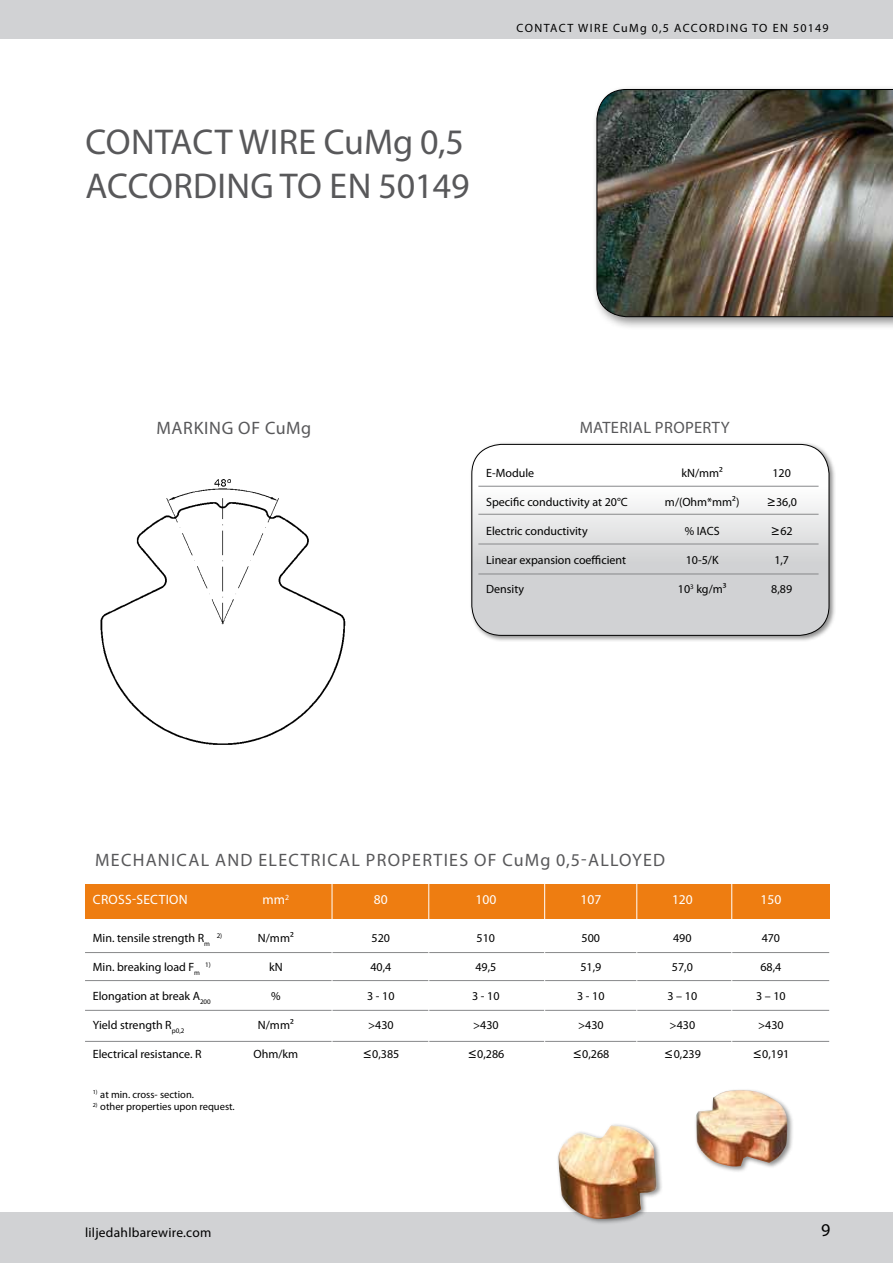
<style>
.page{position:relative;width:893px;height:1263px;background:#fff}
.page>*{position:absolute;margin:0;border:0;box-sizing:border-box;transform-origin:0 0}
.t1{font:36px/43.2px "Myriad Pro";color:#58585a}
.t2{font:18px "Myriad Pro";letter-spacing:.065em;color:#58585a}
.t3{font:18px "Myriad Pro";color:#000}
.t4{font:16.5px "Myriad Pro";color:#58585a}
.t5{font:13.5px "Myriad Pro";color:#fff}
.t6{font:13.5px "Myriad Pro";letter-spacing:.02em;color:#000}
.t7{font:12px "Myriad Pro";color:#000}
.t8{font:12px "Myriad Pro";letter-spacing:.11em;color:#000}
.t9{font:10.5px "Myriad Pro";color:#000}
.t10{font:7.05px "Myriad Pro";color:#000}
.s1{font-family:"Verdana"}
</style>
<div class="page">
<div style="left:0;top:1212px;width:893px;height:51px;background:#d1d2d4"></div>
<div style="left:0;top:0;width:893px;height:39px;background:#d1d2d4"></div>
<div style="left:469px;top:442px;width:367px;height:200px;background:#000;opacity:.45"></div>
<svg style="left:472px;top:444px;width:357px;height:191px"></svg>
<div style="left:472px;top:444px;width:357px;height:191px;border:1px solid #000;border-radius:30px"></div>
<div style="left:85px;top:884px;width:744px;height:34px;background:#ee7d11"></div>
<hr style="left:85px;top:952px;width:744px;height:1px;background:#87888a">
<hr style="left:478px;top:486px;width:341px;height:1px;background:#87888a">
<hr style="left:85px;top:980px;width:744px;height:1px;background:#87888a">
<hr style="left:478px;top:514px;width:341px;height:1px;background:#87888a">
<hr style="left:85px;top:1010px;width:744px;height:1px;background:#87888a">
<hr style="left:478px;top:544px;width:341px;height:1px;background:#87888a">
<hr style="left:85px;top:1041px;width:744px;height:1px;background:#87888a">
<hr style="left:478px;top:574px;width:341px;height:1px;background:#87888a">
<hr style="left:332px;top:878px;width:1px;height:198px;background:#fff">
<hr style="left:428px;top:878px;width:1px;height:198px;background:#fff">
<hr style="left:731px;top:878px;width:1px;height:198px;background:#fff">
<hr style="left:544px;top:878px;width:1px;height:198px;background:#fff">
<hr style="left:636px;top:878px;width:1px;height:198px;background:#fff">
<img style="left:100px;top:479px;width:246px;height:266px">
<div style="left:556px;top:1123px;width:107px;height:103px;background:#000;opacity:.45"></div>
<img style="left:558px;top:1125px;width:99px;height:95px">
<div style="left:694px;top:1088px;width:100px;height:85px;background:#000;opacity:.45"></div>
<img style="left:696px;top:1090px;width:91px;height:77px">
<div style="left:592px;top:85px;width:301px;height:245px;background:#000;opacity:.45"></div>
<img style="left:597px;top:89px;width:296px;height:228px">
<h1 class="t1" style="left:85px;top:120px;width:386px">CONTACT WIRE CuMg 0,5<br>ACCORDING TO EN 50149</h1>
<p class="t8" style="left:516px;top:21px;width:314px">CONTACT WIRE CuMg 0,5 ACCORDING TO EN 50149</p>
<h2 class="t2" style="left:157px;top:417px;width:27px">Marking</h2>
<h2 class="t2" style="left:238px;top:417px;width:75px">of CuMg</h2>
<h3 class="t4" style="left:580px;top:418px;width:23px">Material</h3>
<h3 class="t4" style="left:655px;top:418px;width:11px">property</h3>
<p class="t7" style="left:486px;top:466px;width:50px">E-Module</p>
<p class="t7" style="left:681px;top:466px;width:43px">kN/mm²</p>
<p class="t7" style="left:772px;top:466px;width:20px">120</p>
<p class="t7" style="left:486px;top:495px;width:143px">Specific conductivity at 20°C</p>
<p class="t7" style="left:665px;top:495px;width:76px">m/(Ohm*mm²)</p>
<p class="t7" style="left:766px;top:495px;width:32px"><span class="s1">≥</span>36,0</p>
<p class="t7" style="left:486px;top:523px;width:103px">Electric conductivity</p>
<p class="t7" style="left:685px;top:523px;width:36px">% IACS</p>
<p class="t7" style="left:771px;top:523px;width:24px"><span class="s1">≥</span>62</p>
<p class="t7" style="left:486px;top:552px;width:142px">Linear expansion coefficient</p>
<p class="t7" style="left:686px;top:552px;width:34px">10-5/K</p>
<p class="t7" style="left:774px;top:552px;width:16px">1,7</p>
<p class="t7" style="left:486px;top:581px;width:40px">Density</p>
<p class="t7" style="left:678px;top:581px;width:50px">10<sup>3</sup> kg/m³</p>
<p class="t7" style="left:771px;top:581px;width:22px">8,89</p>
<h2 class="t2" style="left:95px;top:849px;width:28px">Mechanical</h2>
<h2 class="t2" style="left:215px;top:849px;width:14px">and</h2>
<h2 class="t2" style="left:258px;top:849px;width:74px">ELECTRical</h2>
<h2 class="t2" style="left:366px;top:849px;width:12px">properties</h2>
<h2 class="t2" style="left:474px;top:849px;width:193px">of CuMg 0,5-ALLOYED</h2>
<p class="t5" style="left:93px;top:892px;width:17px">Cross</p>
<p class="t5" style="left:132px;top:892px;width:13px">-section</p>
<p class="t5" style="left:263px;top:892px;width:28px">mm<sup>2</sup></p>
<p class="t5" style="left:374px;top:892px;width:15px">80</p>
<p class="t5" style="left:475px;top:892px;width:22px">100</p>
<p class="t5" style="left:580px;top:892px;width:22px">107</p>
<p class="t5" style="left:672px;top:892px;width:22px">120</p>
<p class="t5" style="left:760px;top:892px;width:22px">150</p>
<p class="t7" style="left:93px;top:930px;width:119px">Min. tensile strength R<sub>m</sub></p>
<p class="t10" style="left:217px;top:931px;width:7px">2)</p>
<p class="t7" style="left:258px;top:930px;width:37px">N/mm²</p>
<p class="t7" style="left:372px;top:930px;width:20px">520</p>
<p class="t7" style="left:477px;top:930px;width:20px">510</p>
<p class="t7" style="left:582px;top:930px;width:20px">500</p>
<p class="t7" style="left:673px;top:930px;width:20px">490</p>
<p class="t7" style="left:762px;top:930px;width:20px">470</p>
<p class="t7" style="left:93px;top:959px;width:119px">Min. breaking load F<sub>m</sub> <sup>1)</sup></p>
<p class="t7" style="left:269px;top:959px;width:15px">kN</p>
<p class="t7" style="left:370px;top:959px;width:22px">40,4</p>
<p class="t7" style="left:475px;top:959px;width:22px">49,5</p>
<p class="t7" style="left:580px;top:959px;width:22px">51,9</p>
<p class="t7" style="left:672px;top:959px;width:22px">57,0</p>
<p class="t7" style="left:760px;top:959px;width:22px">68,4</p>
<p class="t7" style="left:93px;top:988px;width:119px">Elongation at break A<sub>200</sub></p>
<p class="t7" style="left:271px;top:988px;width:11px">%</p>
<p class="t7" style="left:367px;top:988px;width:29px">3 - 10</p>
<p class="t7" style="left:472px;top:988px;width:29px">3 - 10</p>
<p class="t7" style="left:577px;top:988px;width:29px">3 - 10</p>
<p class="t7" style="left:668px;top:988px;width:31px">3 – 10</p>
<p class="t7" style="left:756px;top:988px;width:31px">3 – 10</p>
<p class="t7" style="left:93px;top:1017px;width:93px">Yield strength R<sub>p0,2</sub></p>
<p class="t7" style="left:258px;top:1017px;width:37px">N/mm²</p>
<p class="t7" style="left:368px;top:1017px;width:27px">&gt;430</p>
<p class="t7" style="left:473px;top:1017px;width:27px">&gt;430</p>
<p class="t7" style="left:578px;top:1017px;width:27px">&gt;430</p>
<p class="t7" style="left:670px;top:1017px;width:27px">&gt;430</p>
<p class="t7" style="left:758px;top:1017px;width:27px">&gt;430</p>
<p class="t7" style="left:93px;top:1046px;width:110px">Electrical resistance. R</p>
<p class="t7" style="left:253px;top:1046px;width:46px">Ohm/km</p>
<p class="t7" style="left:362px;top:1046px;width:38px"><span class="s1">≤</span>0,385</p>
<p class="t7" style="left:467px;top:1046px;width:38px"><span class="s1">≤</span>0,286</p>
<p class="t7" style="left:572px;top:1046px;width:38px"><span class="s1">≤</span>0,268</p>
<p class="t7" style="left:664px;top:1046px;width:38px"><span class="s1">≤</span>0,239</p>
<p class="t7" style="left:752px;top:1046px;width:38px"><span class="s1">≤</span>0,191</p>
<p class="t9" style="left:93px;top:1087px;width:103px"><sup>1)</sup> at min. cross- section.</p>
<p class="t9" style="left:93px;top:1100px;width:143px"><sup>2)</sup> other properties upon request.</p>
<p class="t6" style="left:85px;top:1224px;width:128px">liljedahlbarewire.com</p>
<h2 class="t3" style="left:821px;top:1219px;width:11px">9</h2>
</div>
